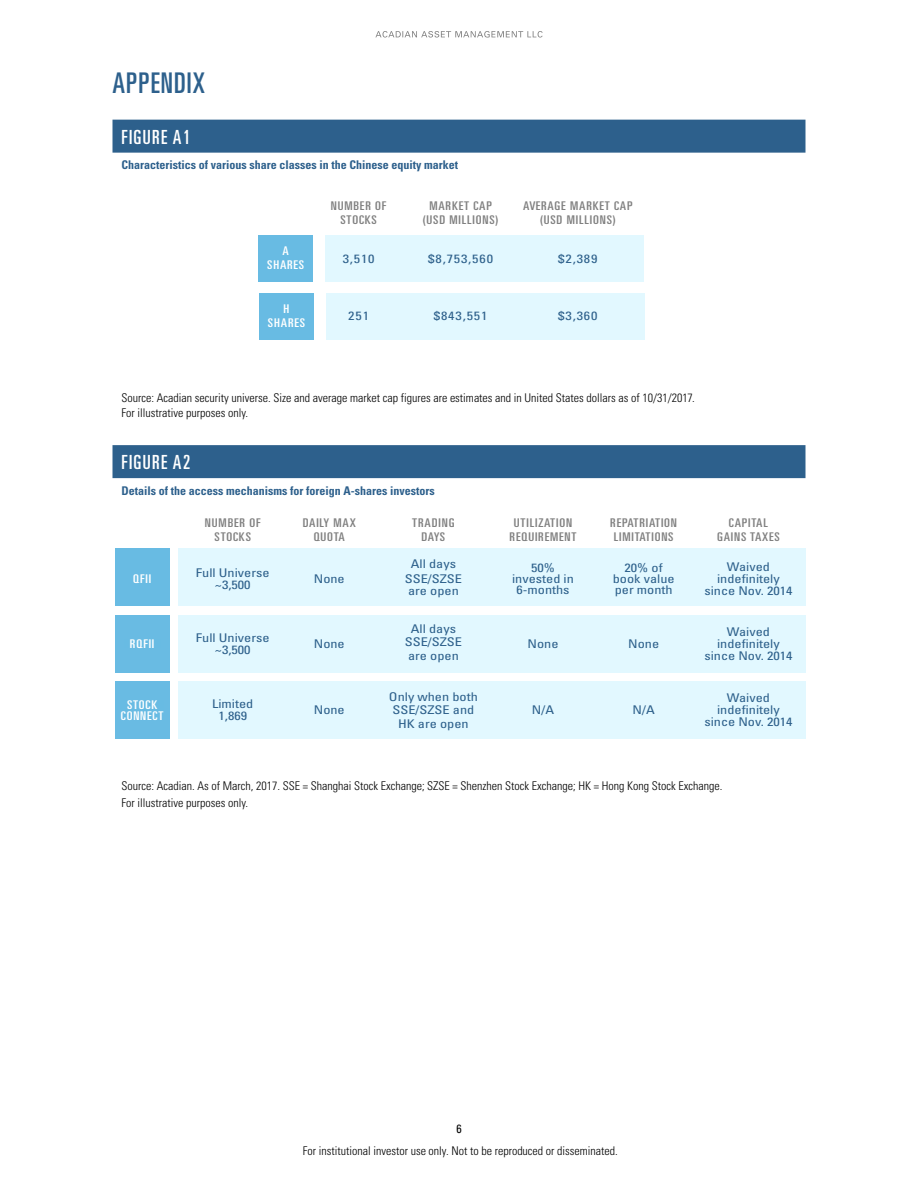
<style>
.page{position:relative;width:918px;height:1188px;background:#fff}
.page>*{position:absolute;margin:0;border:0;box-sizing:border-box;transform-origin:0 0}
.t1{font:ultra-condensed 28.5px "Univers LT Std";letter-spacing:.04em;color:#2d608c}
.chart-header{font:ultra-condensed 19.5px "Univers LT Std";letter-spacing:.07em;color:#fff}
.chart-disclosure{font:300 condensed 12px/15px "Univers LT Std";color:#000}
.t2{font:condensed 12px/12px "Univers LT Std";color:#2d608b;text-align:center;scale:1.19 1}
.t3{font:ultra-condensed 12px/13.5px "Univers LT Std";letter-spacing:.06em;color:#808080;text-align:center;scale:1.19 1}
.chart-description{font:700 condensed 12px "Univers LT Std";color:#2d608c}
.t4{font:ultra-condensed 12px "Univers LT Std";letter-spacing:.06em;color:#fff;scale:1.19 1}
.t5{font:condensed 12px "Univers LT Std";color:#000}
</style>
<div class="page">
<svg style="left:375px;top:31px;width:168px;height:7px"></svg>
<div style="left:112px;top:120px;width:694px;height:33px;background:#2d608c"></div>
<div style="left:112px;top:445px;width:694px;height:33px;background:#2d608c"></div>
<div style="left:259px;top:236px;width:54px;height:46px;background:#68bbe3"></div>
<div style="left:260px;top:294px;width:54px;height:46px;background:#68bbe3"></div>
<div style="left:326px;top:236px;width:318px;height:46px;background:#e2f8ff"></div>
<div style="left:326px;top:293px;width:319px;height:46px;background:#e2f8ff"></div>
<div style="left:115px;top:548px;width:54px;height:58px;background:#68bbe3"></div>
<div style="left:178px;top:548px;width:628px;height:58px;background:#e2f8ff"></div>
<div style="left:115px;top:615px;width:54px;height:57px;background:#68bbe3"></div>
<div style="left:178px;top:615px;width:628px;height:57px;background:#e2f8ff"></div>
<div style="left:115px;top:681px;width:54px;height:58px;background:#68bbe3"></div>
<div style="left:178px;top:681px;width:628px;height:58px;background:#e2f8ff"></div>
<h1 class="t1" style="left:112px;top:66px;width:94px">APPENDIX</h1>
<p class="chart-header" style="left:122px;top:126px;width:70px">FIGURE A1</p>
<p class="chart-description" style="left:122px;top:158px;width:338px">Characteristics of various share classes in the Chinese equity market</p>
<p class="t3" style="left:331px;top:199px;width:48px">NUMBER OF<br>STOCKS</p>
<p class="t3" style="left:429px;top:199px;width:54px">MARKET CAP</p>
<p class="t3" style="left:423px;top:213px;width:66px">(USD MILLIONS)</p>
<p class="t3" style="left:523px;top:199px;width:94px">AVERAGE MARKET CAP</p>
<p class="t3" style="left:540px;top:213px;width:66px">(USD MILLIONS)</p>
<p class="t4" style="left:283px;top:244px;width:7px">A</p>
<p class="t4" style="left:267px;top:258px;width:33px">SHARES</p>
<p class="t4" style="left:284px;top:302px;width:6px">H</p>
<p class="t4" style="left:268px;top:316px;width:33px">SHARES</p>
<p class="t2" style="left:343px;top:253px;width:28px">3,510</p>
<p class="t2" style="left:348px;top:309px;width:19px">251</p>
<p class="t2" style="left:428px;top:253px;width:56px">$8,753,560</p>
<p class="t2" style="left:434px;top:309px;width:47px">$843,551</p>
<p class="t2" style="left:558px;top:253px;width:34px">$2,389</p>
<p class="t2" style="left:558px;top:309px;width:34px">$3,360</p>
<p class="chart-disclosure" style="left:122px;top:390px;width:575px">Source: Acadian security universe. Size and average market cap figures are estimates and in United States dollars as of 10/31/2017.<br>For illustrative purposes only.</p>
<p class="chart-header" style="left:122px;top:451px;width:70px">FIGURE A2</p>
<p class="chart-description" style="left:122px;top:483px;width:315px">Details of the access mechanisms for foreign A-shares investors</p>
<p class="t4" style="left:133px;top:572px;width:17px">QFII</p>
<p class="t4" style="left:130px;top:637px;width:22px">RQFII</p>
<p class="t4" style="left:127px;top:698px;width:27px">STOCK</p>
<p class="t4" style="left:121px;top:708px;width:37px">CONNECT</p>
<p class="t3" style="left:205px;top:516px;width:48px">NUMBER OF<br>STOCKS</p>
<p class="t2" style="left:196px;top:567px;width:63px">Full Universe</p>
<p class="t2" style="left:215px;top:579px;width:31px">~3,500</p>
<p class="t2" style="left:196px;top:631px;width:63px">Full Universe</p>
<p class="t2" style="left:215px;top:643px;width:31px">~3,500</p>
<p class="t2" style="left:212px;top:698px;width:36px">Limited</p>
<p class="t2" style="left:218px;top:710px;width:25px">1,869</p>
<p class="t3" style="left:303px;top:516px;width:46px">DAILY MAX<br>QUOTA</p>
<p class="t2" style="left:314px;top:573px;width:28px">None</p>
<p class="t2" style="left:314px;top:637px;width:28px">None</p>
<p class="t2" style="left:314px;top:704px;width:28px">None</p>
<p class="t3" style="left:412px;top:516px;width:37px">TRADING</p>
<p class="t3" style="left:422px;top:530px;width:21px">DAYS</p>
<p class="t2" style="left:405px;top:556px;width:50px;line-height:15px">All days<br>SSE/SZSE</p>
<p class="t2" style="left:408px;top:585px;width:44px">are open</p>
<p class="t2" style="left:405px;top:622px;width:50px;line-height:13.5px">All days<br>SSE/SZSE are open</p>
<p class="t2" style="left:389px;top:689px;width:76px;line-height:13.5px">Only when both<br>SSE/SZSE and<br>HK are open</p>
<p class="t3" style="left:514px;top:516px;width:50px">UTILIZATION</p>
<p class="t3" style="left:510px;top:530px;width:58px">REQUIREMENT</p>
<p class="t2" style="left:512px;top:562px;width:53px;line-height:10.9px">50% invested in<br>6-months</p>
<p class="t2" style="left:528px;top:637px;width:28px">None</p>
<p class="t2" style="left:532px;top:704px;width:20px">N/A</p>
<p class="t3" style="left:610px;top:516px;width:58px">REPATRIATION</p>
<p class="t3" style="left:614px;top:530px;width:52px">LIMITATIONS</p>
<p class="t2" style="left:613px;top:562px;width:54px;line-height:10.9px">20% of book value per month</p>
<p class="t2" style="left:628px;top:637px;width:28px">None</p>
<p class="t2" style="left:633px;top:704px;width:20px">N/A</p>
<p class="t3" style="left:717px;top:516px;width:54px">CAPITAL<br>GAINS TAXES</p>
<p class="t2" style="left:704px;top:561px;width:75px">Waived indefinitely since Nov. 2014</p>
<p class="t2" style="left:704px;top:625px;width:75px">Waived indefinitely since Nov. 2014</p>
<p class="t2" style="left:704px;top:692px;width:75px">Waived indefinitely since Nov. 2014</p>
<p class="chart-disclosure" style="left:122px;top:778px;width:602px">Source: Acadian. As of March, 2017. SSE = Shanghai Stock Exchange; SZSE = Shenzhen Stock Exchange; HK = Hong Kong Stock Exchange.</p>
<p class="chart-disclosure" style="left:122px;top:795px;width:128px">For illustrative purposes only.</p>
<p class="t5" style="left:456px;top:1121px;width:7px">6</p>
<p class="chart-disclosure" style="left:303px;top:1143px;width:317px">For institutional investor use only. Not to be reproduced or disseminated.</p>
</div>
